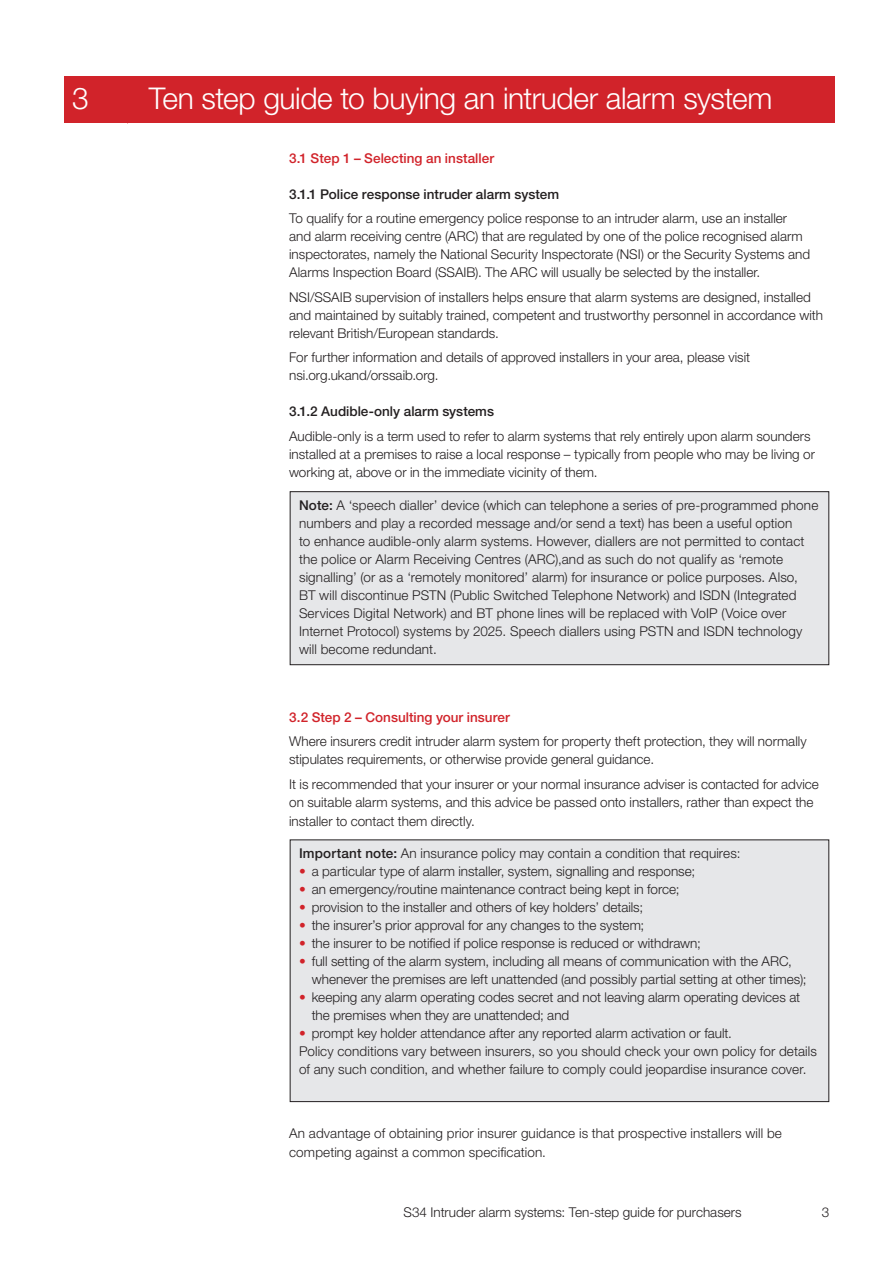
<style>
.page{position:relative;width:893px;height:1263px;background:#fff}
.page>*{position:absolute;margin:0;border:0;box-sizing:border-box;transform-origin:0 0}
.FPA_Chapter_heads{font:300 30px "Helvetica Neue LT Std";letter-spacing:-.015em;color:#fff}
.FPA_Body_text{font:300 13.5px/18px "Helvetica Neue LT Std";color:#231f20}
._0_0_0_heads{font:500 13.5px "Helvetica Neue LT Std";color:#231f20}
.FPA_0_0_heads{font:500 13.5px "Helvetica Neue LT Pro";color:#d1232a}
.s1{font-weight:500}
.s2{color:#d1232a}
</style>
<div class="page">
<div style="left:64px;top:77px;width:64px;height:46px;background:#d1232a"></div>
<div style="left:128px;top:77px;width:707px;height:46px;background:#d1232a"></div>
<div style="left:290px;top:492px;width:539px;height:173px;background:#e6e7e9"></div>
<div style="left:290px;top:491px;width:539px;height:174px;border:1px solid #231f20"></div>
<div style="left:290px;top:840px;width:539px;height:261px;background:#e6e7e9"></div>
<div style="left:290px;top:839px;width:539px;height:263px;border:1px solid #231f20"></div>
<p class="FPA_Chapter_heads" style="left:72px;top:79px;width:18px">3</p>
<p class="FPA_Chapter_heads" style="left:149px;top:79px;width:625px">Ten step guide to buying an intruder alarm system</p>
<p class="FPA_0_0_heads" style="left:289px;top:150px;width:206px">3.1 Step 1 – Selecting an installer</p>
<p class="_0_0_0_heads" style="left:289px;top:186px;width:271px">3.1.1 Police response intruder alarm system</p>
<p class="FPA_Body_text" style="left:289px;top:209px;width:522px">To qualify for a routine emergency police response to an intruder alarm, use an installer and alarm receiving centre (ARC) that are regulated by one of the police recognised alarm inspectorates, namely the National Security Inspectorate (NSI) or the Security Systems and Alarms Inspection Board (SSAIB). The ARC will usually be selected by the installer.</p>
<p class="FPA_Body_text" style="left:289px;top:288px;width:535px">NSI/SSAIB supervision of installers helps ensure that alarm systems are designed, installed and maintained by suitably trained, competent and trustworthy personnel in accordance with relevant British/European standards.</p>
<p class="FPA_Body_text" style="left:289px;top:348px;width:463px">For further information and details of approved installers in your area, please visit nsi.org.ukand/orssaib.org.</p>
<p class="_0_0_0_heads" style="left:289px;top:403px;width:206px">3.1.2 Audible-only alarm systems</p>
<p class="FPA_Body_text" style="left:289px;top:426px;width:527px">Audible-only is a term used to refer to alarm systems that rely entirely upon alarm sounders installed at a premises to raise a local response – typically from people who may be living or working at, above or in the immediate vicinity of them.</p>
<p class="FPA_Body_text" style="left:299px;top:496px;width:521px"><span class="s1">Note:</span> A ‘speech dialler’ device (which can telephone a series of pre-programmed phone numbers and play a recorded message and/or send a text) has been a useful option<br>to enhance audible-only alarm systems. However, diallers are not permitted to contact the police or Alarm Receiving Centres (ARC),and as such do not qualify as ‘remote signalling’ (or as a ‘remotely monitored’ alarm) for insurance or police purposes. Also,<br>BT will discontinue PSTN (Public Switched Telephone Network) and ISDN (Integrated Services Digital Network) and BT phone lines will be replaced with VoIP (Voice over Internet Protocol) systems by 2025. Speech diallers using PSTN and ISDN technology will become redundant.</p>
<p class="FPA_0_0_heads" style="left:289px;top:709px;width:222px">3.2 Step 2 – Consulting your insurer</p>
<p class="FPA_Body_text" style="left:289px;top:732px;width:519px">Where insurers credit intruder alarm system for property theft protection, they will normally stipulates requirements, or otherwise provide general guidance.</p>
<p class="FPA_Body_text" style="left:289px;top:774px;width:531px">It is recommended that your insurer or your normal insurance adviser is contacted for advice on suitable alarm systems, and this advice be passed onto installers, rather than expect the installer to contact them directly.</p>
<p class="FPA_Body_text" style="left:299px;top:844px;width:443px"><span class="s1">Important note:</span> An insurance policy may contain a condition that requires:</p>
<p class="FPA_Body_text" style="left:299px;top:862px;width:398px"><span class="s2">•</span> a particular type of alarm installer, system, signalling and response;</p>
<p class="FPA_Body_text" style="left:299px;top:880px;width:382px"><span class="s2">•</span> an emergency/routine maintenance contract being kept in force;</p>
<p class="FPA_Body_text" style="left:299px;top:898px;width:346px"><span class="s2">•</span> provision to the installer and others of key holders’ details;</p>
<p class="FPA_Body_text" style="left:299px;top:916px;width:347px"><span class="s2">•</span> the insurer’s prior approval for any changes to the system;</p>
<p class="FPA_Body_text" style="left:299px;top:934px;width:403px"><span class="s2">•</span> the insurer to be notified if police response is reduced or withdrawn;</p>
<p class="FPA_Body_text" style="left:312px;top:952px;width:496px;text-indent:-13px"><span class="s2">•</span> full setting of the alarm system, including all means of communication with the ARC, whenever the premises are left unattended (and possibly partial setting at other times);</p>
<p class="FPA_Body_text" style="left:312px;top:988px;width:490px;text-indent:-13px"><span class="s2">•</span> keeping any alarm operating codes secret and not leaving alarm operating devices at the premises when they are unattended; and</p>
<p class="FPA_Body_text" style="left:299px;top:1024px;width:519px"><span class="s2">•</span> prompt key holder attendance after any reported alarm activation or fault.<br>Policy conditions vary between insurers, so you should check your own policy for details of any such condition, and whether failure to comply could jeopardise insurance cover.</p>
<p class="FPA_Body_text" style="left:289px;top:1124px;width:494px;line-height:18.8px">An advantage of obtaining prior insurer guidance is that prospective installers will be competing against a common specification.</p>
<p class="FPA_Body_text" style="left:404px;top:1203px;width:340px">S34 Intruder alarm systems: Ten-step guide for purchasers</p>
<p class="FPA_Body_text" style="left:822px;top:1203px;width:9px">3</p>
</div>
